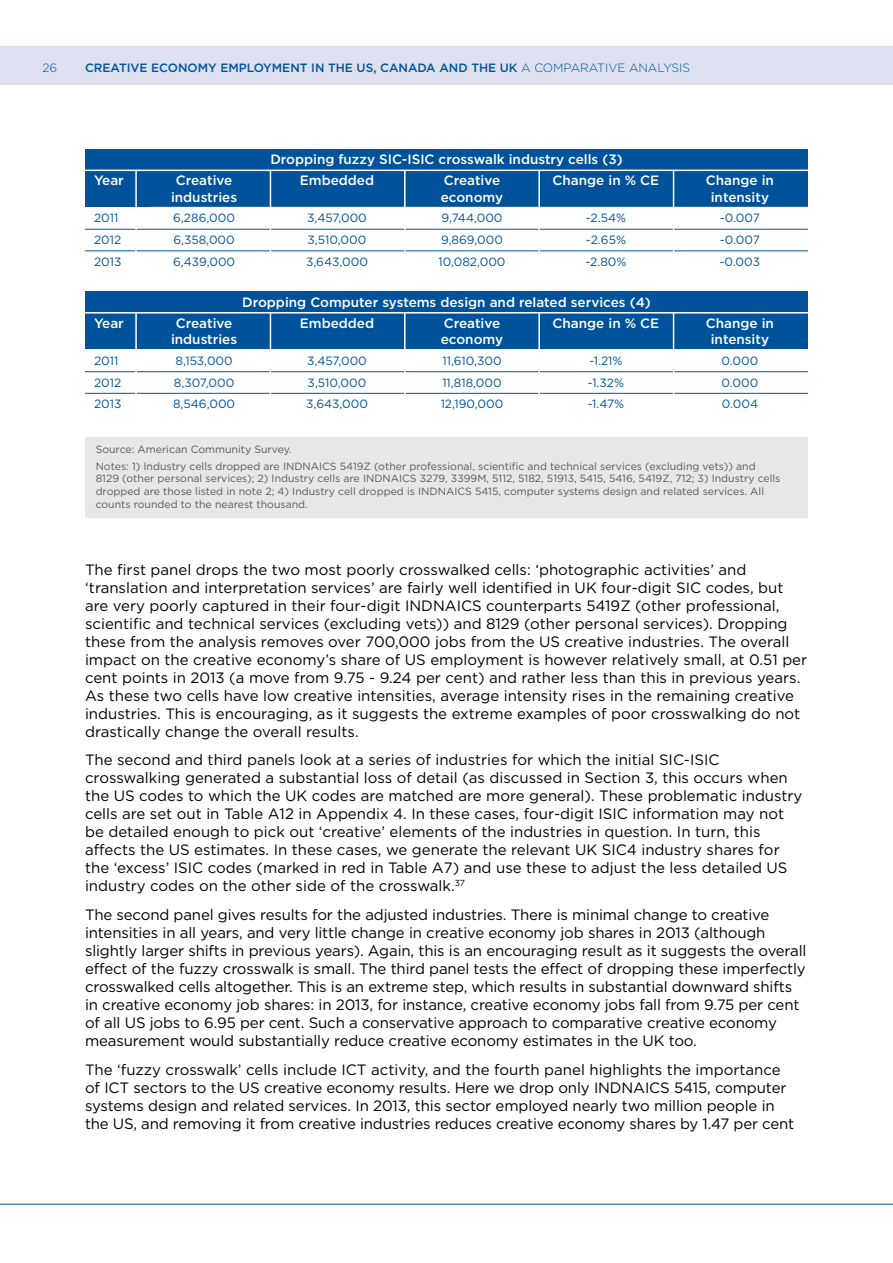
<style>
.page{position:relative;width:893px;height:1263px;background:#fff}
.page>*{position:absolute;margin:0;border:0;box-sizing:border-box;transform-origin:0 0}
.t1{font:15px/18px "Gotham HTF";letter-spacing:-.005em;color:#000}
.t2{font:500 13.5px "Gotham HTF";color:#fff}
.t3{font:12px "Gotham HTF";color:#00539b}
.t4{font:500 12px "Gotham HTF";color:#00539b}
.t5{font:300 12px "Gotham HTF";color:#00539b}
.t6{font:10.5px/12.6px "Gotham HTF";color:#58595b}
.s1{font-weight:300}
</style>
<div class="page">
<div style="left:0;top:47px;width:893px;height:38px;background:#dde1ef"></div>
<hr style="left:0;top:1204px;width:893px;height:1px;background:#00539b">
<div style="left:85px;top:149px;width:723px;height:58px;background:#00539b"></div>
<div style="left:85px;top:291px;width:723px;height:58px;background:#00539b"></div>
<hr style="left:85px;top:170px;width:723px;height:1px;background:#fff">
<hr style="left:85px;top:229px;width:723px;height:1px;background:#00539b">
<hr style="left:85px;top:250px;width:723px;height:1px;background:#00539b">
<hr style="left:85px;top:312px;width:723px;height:2px;background:#fff">
<hr style="left:85px;top:371px;width:723px;height:1px;background:#00539b">
<hr style="left:85px;top:393px;width:723px;height:1px;background:#00539b">
<hr style="left:538px;top:171px;width:2px;height:85px;background:#fff">
<hr style="left:538px;top:313px;width:2px;height:86px;background:#fff">
<hr style="left:673px;top:171px;width:1px;height:85px;background:#fff">
<hr style="left:673px;top:313px;width:1px;height:86px;background:#fff">
<hr style="left:404px;top:171px;width:2px;height:85px;background:#fff">
<hr style="left:404px;top:313px;width:2px;height:86px;background:#fff">
<hr style="left:270px;top:171px;width:1px;height:85px;background:#fff">
<hr style="left:270px;top:313px;width:1px;height:86px;background:#fff">
<hr style="left:135px;top:171px;width:2px;height:85px;background:#fff">
<hr style="left:135px;top:313px;width:2px;height:85px;background:#fff">
<div style="left:85px;top:437px;width:723px;height:80px;background:#e6e7e8"></div>
<p class="t5" style="left:43px;top:61px;width:16px">26</p>
<p class="t4" style="left:85px;top:61px;width:607px">CREATIVE ECONOMY EMPLOYMENT IN THE US, CANADA AND THE UK <span class="s1">A COMPARATIVE ANALYSIS</span></p>
<p class="t2" style="left:270px;top:152px;width:354px">Dropping fuzzy SIC-ISIC crosswalk industry cells (3)</p>
<p class="t2" style="left:94px;top:173px;width:31px">Year</p>
<p class="t2" style="left:176px;top:173px;width:58px">Creative</p>
<p class="t2" style="left:300px;top:173px;width:76px">Embedded</p>
<p class="t2" style="left:444px;top:173px;width:58px">Creative</p>
<p class="t2" style="left:553px;top:173px;width:108px">Change in % CE</p>
<p class="t2" style="left:706px;top:173px;width:70px">Change in</p>
<p class="t2" style="left:171px;top:189px;width:68px">industries</p>
<p class="t2" style="left:441px;top:189px;width:64px">economy</p>
<p class="t2" style="left:711px;top:189px;width:60px">intensity</p>
<p class="t3" style="left:94px;top:212px;width:26px">2011</p>
<p class="t3" style="left:173px;top:212px;width:63px">6,286,000</p>
<p class="t3" style="left:307px;top:212px;width:61px">3,457,000</p>
<p class="t3" style="left:441px;top:212px;width:63px">9,744,000</p>
<p class="t3" style="left:586px;top:212px;width:42px">-2.54%</p>
<p class="t3" style="left:720px;top:212px;width:41px">-0.007</p>
<p class="t3" style="left:94px;top:233px;width:29px">2012</p>
<p class="t3" style="left:173px;top:233px;width:63px">6,358,000</p>
<p class="t3" style="left:308px;top:233px;width:60px">3,510,000</p>
<p class="t3" style="left:441px;top:233px;width:63px">9,869,000</p>
<p class="t3" style="left:586px;top:233px;width:42px">-2.65%</p>
<p class="t3" style="left:720px;top:233px;width:41px">-0.007</p>
<p class="t3" style="left:94px;top:255px;width:29px">2013</p>
<p class="t3" style="left:173px;top:255px;width:64px">6,439,000</p>
<p class="t3" style="left:306px;top:255px;width:63px">3,643,000</p>
<p class="t3" style="left:438px;top:255px;width:69px">10,082,000</p>
<p class="t3" style="left:585px;top:255px;width:43px">-2.80%</p>
<p class="t3" style="left:720px;top:255px;width:42px">-0.003</p>
<p class="t2" style="left:242px;top:294px;width:410px">Dropping Computer systems design and related services (4)</p>
<p class="t2" style="left:94px;top:315px;width:31px">Year</p>
<p class="t2" style="left:176px;top:315px;width:58px">Creative</p>
<p class="t2" style="left:300px;top:315px;width:76px">Embedded</p>
<p class="t2" style="left:444px;top:315px;width:58px">Creative</p>
<p class="t2" style="left:553px;top:315px;width:108px">Change in % CE</p>
<p class="t2" style="left:706px;top:315px;width:70px">Change in</p>
<p class="t2" style="left:171px;top:332px;width:68px">industries</p>
<p class="t2" style="left:441px;top:332px;width:64px">economy</p>
<p class="t2" style="left:711px;top:332px;width:60px">intensity</p>
<p class="t3" style="left:94px;top:354px;width:26px">2011</p>
<p class="t3" style="left:175px;top:354px;width:59px">8,153,000</p>
<p class="t3" style="left:307px;top:354px;width:61px">3,457,000</p>
<p class="t3" style="left:442px;top:354px;width:61px">11,610,300</p>
<p class="t3" style="left:589px;top:354px;width:35px">-1.21%</p>
<p class="t3" style="left:721px;top:354px;width:38px">0.000</p>
<p class="t3" style="left:94px;top:376px;width:29px">2012</p>
<p class="t3" style="left:174px;top:376px;width:62px">8,307,000</p>
<p class="t3" style="left:308px;top:376px;width:60px">3,510,000</p>
<p class="t3" style="left:442px;top:376px;width:61px">11,818,000</p>
<p class="t3" style="left:588px;top:376px;width:38px">-1.32%</p>
<p class="t3" style="left:721px;top:376px;width:38px">0.000</p>
<p class="t3" style="left:94px;top:397px;width:29px">2013</p>
<p class="t3" style="left:173px;top:397px;width:64px">8,546,000</p>
<p class="t3" style="left:306px;top:397px;width:63px">3,643,000</p>
<p class="t3" style="left:441px;top:397px;width:64px">12,190,000</p>
<p class="t3" style="left:588px;top:397px;width:38px">-1.47%</p>
<p class="t3" style="left:722px;top:397px;width:38px">0.004</p>
<p class="t6" style="left:96px;top:441px;width:661px;line-height:16.8px">Source: American Community Survey.<br>Notes: 1) Industry cells dropped are INDNAICS 5419Z (other professional, scientific and technical services (excluding vets)) and</p>
<p class="t6" style="left:96px;top:472px;width:686px">8129 (other personal services); 2) Industry cells are INDNAICS 3279, 3399M, 5112, 5182, 51913, 5415, 5416, 5419Z, 712; 3) Industry cells dropped are those listed in note 2; 4) Industry cell dropped is INDNAICS 5415, computer systems design and related services. All counts rounded to the nearest thousand.</p>
<p class="t1" style="left:85px;top:560px;width:724px">The first panel drops the two most poorly crosswalked cells: ‘photographic activities’ and ‘translation and interpretation services’ are fairly well identified in UK four-digit SIC codes, but are very poorly captured in their four-digit INDNAICS counterparts 5419Z (other professional, scientific and technical services (excluding vets)) and 8129 (other personal services). Dropping these from the analysis removes over 700,000 jobs from the US creative industries. The overall impact on the creative economy’s share of US employment is however relatively small, at 0.51 per cent points in 2013 (a move from 9.75 - 9.24 per cent) and rather less than this in previous years.<br>As these two cells have low creative intensities, average intensity rises in the remaining creative industries. This is encouraging, as it suggests the extreme examples of poor crosswalking do not drastically change the overall results.</p>
<p class="t1" style="left:85px;top:751px;width:719px">The second and third panels look at a series of industries for which the initial SIC-ISIC crosswalking generated a substantial loss of detail (as discussed in Section 3, this occurs when the US codes to which the UK codes are matched are more general). These problematic industry cells are set out in Table A12 in Appendix 4. In these cases, four-digit ISIC information may not be detailed enough to pick out ‘creative’ elements of the industries in question. In turn, this affects the US estimates. In these cases, we generate the relevant UK SIC4 industry shares for the ‘excess’ ISIC codes (marked in red in Table A7) and use these to adjust the less detailed US industry codes on the other side of the crosswalk.<sup>37</sup></p>
<p class="t1" style="left:85px;top:905px;width:723px">The second panel gives results for the adjusted industries. There is minimal change to creative intensities in all years, and very little change in creative economy job shares in 2013 (although slightly larger shifts in previous years). Again, this is an encouraging result as it suggests the overall effect of the fuzzy crosswalk is small. The third panel tests the effect of dropping these imperfectly crosswalked cells altogether. This is an extreme step, which results in substantial downward shifts in creative economy job shares: in 2013, for instance, creative economy jobs fall from 9.75 per cent of all US jobs to 6.95 per cent. Such a conservative approach to comparative creative economy measurement would substantially reduce creative economy estimates in the UK too.</p>
<p class="t1" style="left:85px;top:1060px;width:711px">The ‘fuzzy crosswalk’ cells include ICT activity, and the fourth panel highlights the importance of ICT sectors to the US creative economy results. Here we drop only INDNAICS 5415, computer systems design and related services. In 2013, this sector employed nearly two million people in the US, and removing it from creative industries reduces creative economy shares by 1.47 per cent</p>
</div>
